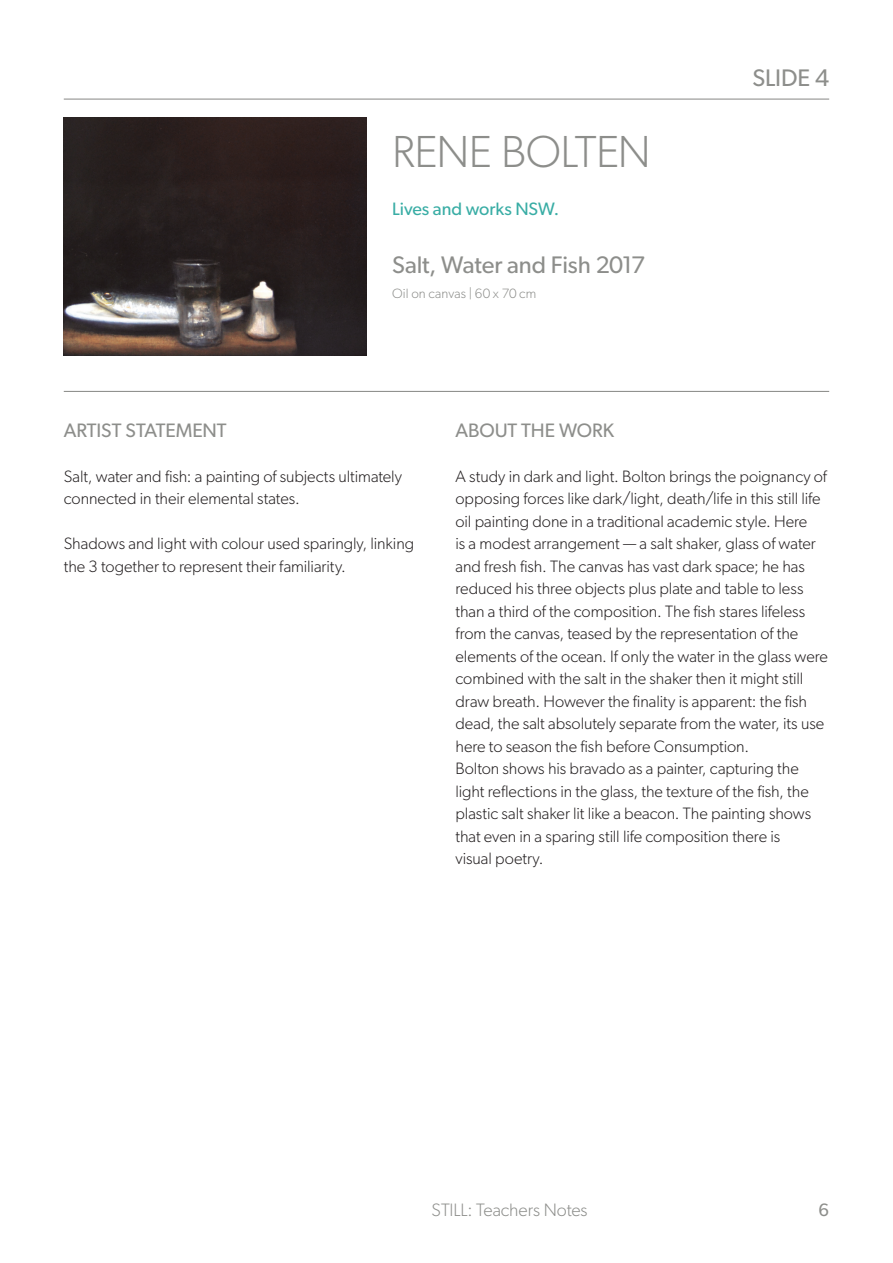
<style>
.page{position:relative;width:893px;height:1263px;background:#fff}
.page>*{position:absolute;margin:0;border:0;box-sizing:border-box;transform-origin:0 0}
.A-Head{font:300 45px "Gibson";letter-spacing:-.015em;color:#8d8e8b}
.Underline{font:24px "Gibson";letter-spacing:-.005em;color:#8d8e8b}
.C-head{font:19.5px "Gibson";letter-spacing:-.005em;color:#8d8e8b}
.t1{font:300 18px "Gibson";letter-spacing:-.005em;color:#8d8e8b}
.Blue{font:18px "Gibson";color:#39ada5}
.t2{font:18px "Gibson";color:#8d8e8b}
.Body{font:300 16.5px/22.5px "Gibson";color:#231f20}
.Description{font:300 13.5px "Gibson";letter-spacing:.01em;color:#8d8e8b}
</style>
<div class="page">
<hr style="left:64px;top:99px;width:765px;height:1px;background:#8d8e8b">
<hr style="left:64px;top:391px;width:765px;height:1px;background:#8d8e8b">
<img style="left:64px;top:117px;width:303px;height:238px">
<p class="A-Head" style="left:392px;top:125px;width:260px">RENE BOLTEN</p>
<p class="Blue" style="left:392px;top:198px;width:168px">Lives and works NSW.</p>
<p class="Underline" style="left:392px;top:250px;width:254px">Salt, Water and Fish 2017</p>
<p class="Description" style="left:392px;top:285px;width:146px">Oil on canvas | 60 x 70 cm</p>
<p class="Underline" style="left:752px;top:63px;width:78px">SLIDE 4</p>
<p class="C-head" style="left:64px;top:418px;width:164px">ARTIST STATEMENT</p>
<p class="Body" style="left:64px;top:464px;width:340px">Salt, water and fish: a painting of subjects ultimately connected in their elemental states.</p>
<p class="Body" style="left:64px;top:532px;width:352px">Shadows and light with colour used sparingly, linking the 3 together to represent their familiarity.</p>
<p class="C-head" style="left:455px;top:418px;width:160px">ABOUT THE WORK</p>
<p class="Body" style="left:455px;top:464px;width:374px">A study in dark and light. Bolton brings the poignancy of opposing forces like dark/light, death/life in this still life oil painting done in a traditional academic style. Here<br>is a modest arrangement — a salt shaker, glass of water and fresh fish. The canvas has vast dark space; he has reduced his three objects plus plate and table to less than a third of the composition. The fish stares lifeless from the canvas, teased by the representation of the elements of the ocean. If only the water in the glass were combined with the salt in the shaker then it might still draw breath. However the finality is apparent: the fish dead, the salt absolutely separate from the water, its use here to season the fish before Consumption.<br>Bolton shows his bravado as a painter, capturing the light reflections in the glass, the texture of the fish, the plastic salt shaker lit like a beacon. The painting shows that even in a sparing still life composition there is<br>visual poetry.</p>
<p class="t1" style="left:432px;top:1198px;width:158px">STILL: Teachers Notes</p>
<p class="t2" style="left:819px;top:1199px;width:12px">6</p>
</div>
